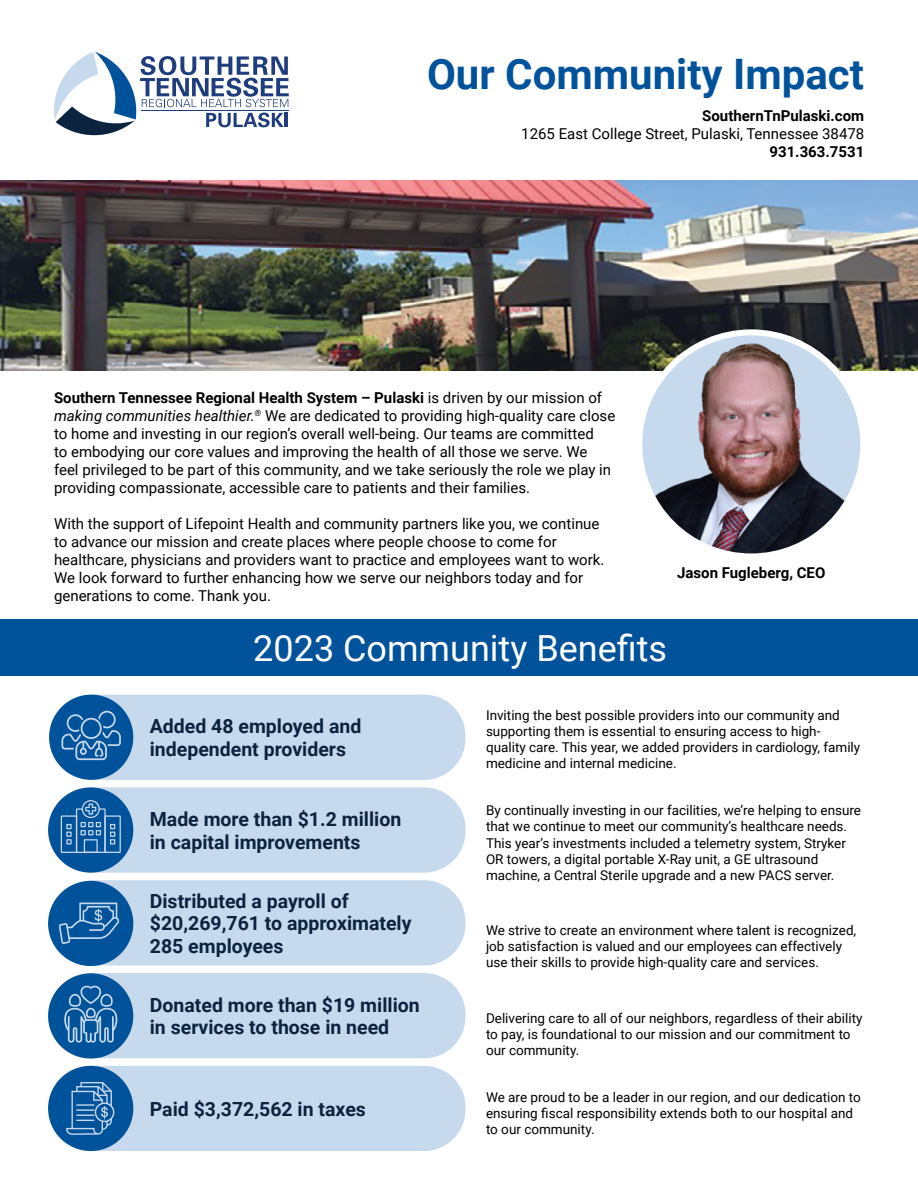
<style>
.page{position:relative;width:918px;height:1188px;background:#fff}
.page>*{position:absolute;margin:0;border:0;box-sizing:border-box;transform-origin:0 0}
.t1{font:700 42px "Roboto";color:#00539b}
.t2{font:36px "Roboto";color:#fff}
.t3{font:700 19.5px/22.5px "Roboto";color:#0c2340}
.t4{font:15px/18px "Roboto";color:#000}
.t5{font:700 15px "Roboto";color:#000}
.t6{font:13.5px/16.2px "Roboto";color:#000}
.s1{font-weight:700}
.s2{font-style:italic}
</style>
<div class="page">
<img style="left:0;top:180px;width:918px;height:190px">
<img style="left:639px;top:332px;width:224px;height:224px;border-radius:112px">
<div style="left:636px;top:329px;width:230px;height:230px;border:6px solid #fff;border-radius:50%"></div>
<svg style="left:54px;top:52px;width:235px;height:83px"></svg>
<hr style="left:285px;top:113px;width:3px;height:14px;background:#1f3d7c">
<div style="left:52px;top:695px;width:413px;height:85px;background:#c7d9ed;border-radius:41px"></div>
<div style="left:54px;top:787px;width:411px;height:86px;background:#c7d9ed;border-radius:41px"></div>
<div style="left:54px;top:880px;width:411px;height:85px;background:#c7d9ed;border-radius:41px"></div>
<div style="left:54px;top:973px;width:411px;height:85px;background:#c7d9ed;border-radius:41px"></div>
<div style="left:54px;top:1066px;width:411px;height:85px;background:#c7d9ed;border-radius:41px"></div>
<div style="left:49px;top:695px;width:84px;height:85px;background:#00539b;border-radius:50%"></div>
<div style="left:48px;top:787px;width:85px;height:86px;background:#00539b;border-radius:50%"></div>
<div style="left:48px;top:881px;width:85px;height:85px;background:#00539b;border-radius:50%"></div>
<div style="left:48px;top:973px;width:85px;height:86px;background:#00539b;border-radius:50%"></div>
<div style="left:48px;top:1066px;width:85px;height:85px;background:#00539b;border-radius:50%"></div>
<div style="left:0;top:619px;width:918px;height:56px;background:#00539b"></div>
<svg style="left:61px;top:711px;width:60px;height:49px"></svg>
<svg style="left:61px;top:800px;width:60px;height:53px"></svg>
<svg style="left:59px;top:903px;width:60px;height:41px"></svg>
<svg style="left:64px;top:985px;width:53px;height:58px"></svg>
<svg style="left:66px;top:1082px;width:48px;height:53px"></svg>
<h1 class="t1" style="left:427px;top:45px;width:439px">Our Community Impact</h1>
<p class="t5" style="left:702px;top:106px;width:163px">SouthernTnPulaski.com</p>
<p class="t4" style="left:521px;top:125px;width:345px">1265 East College Street, Pulaski, Tennessee 38478</p>
<p class="t5" style="left:769px;top:142px;width:96px">931.363.7531</p>
<p class="t4" style="left:54px;top:388px;width:563px"><span class="s1">Southern Tennessee Regional Health System – Pulaski</span> is driven by our mission of <span class="s2">making communities healthier.</span><sup>®</sup> We are dedicated to providing high-quality care close to home and investing in our region’s overall well-being. Our teams are committed<br>to embodying our core values and improving the health of all those we serve. We feel privileged to be part of this community, and we take seriously the role we play in providing compassionate, accessible care to patients and their families.</p>
<p class="t4" style="left:54px;top:514px;width:552px">With the support of Lifepoint Health and community partners like you, we continue to advance our mission and create places where people choose to come for healthcare, physicians and providers want to practice and employees want to work.<br>We look forward to further enhancing how we serve our neighbors today and for generations to come. Thank you.</p>
<h2 class="t2" style="left:253px;top:623px;width:415px">2023 Community Benefits</h2>
<p class="t5" style="left:677px;top:562px;width:150px">Jason Fugleberg, CEO</p>
<h3 class="t3" style="left:150px;top:714px;width:213px">Added 48 employed and independent providers</h3>
<h3 class="t3" style="left:150px;top:807px;width:253px">Made more than $1.2 million in capital improvements</h3>
<h3 class="t3" style="left:150px;top:889px;width:263px">Distributed a payroll of $20,269,761 to approximately<br>285 employees</h3>
<h3 class="t3" style="left:150px;top:993px;width:271px">Donated more than $19 million in services to those in need</h3>
<h3 class="t3" style="left:150px;top:1097px;width:218px">Paid $3,372,562 in taxes</h3>
<p class="t6" style="left:486px;top:706px;width:376px">Inviting the best possible providers into our community and supporting them is essential to ensuring access to high&shy;quality care. This year, we added providers in cardiology, family medicine and internal medicine.</p>
<p class="t6" style="left:486px;top:802px;width:377px">By continually investing in our facilities, we’re helping to ensure that we continue to meet our community’s healthcare needs.<br>This year’s investments included a telemetry system, Stryker OR towers, a digital portable X-Ray unit, a GE ultrasound machine, a Central Sterile upgrade and a new PACS server.</p>
<p class="t6" style="left:486px;top:922px;width:372px">We strive to create an environment where talent is recognized, job satisfaction is valued and our employees can effectively use their skills to provide high-quality care and services.</p>
<p class="t6" style="left:486px;top:1009px;width:378px">Delivering care to all of our neighbors, regardless of their ability to pay, is foundational to our mission and our commitment to our community.</p>
<p class="t6" style="left:486px;top:1089px;width:376px">We are proud to be a leader in our region, and our dedication to ensuring fiscal responsibility extends both to our hospital and to our community.</p>
</div>
